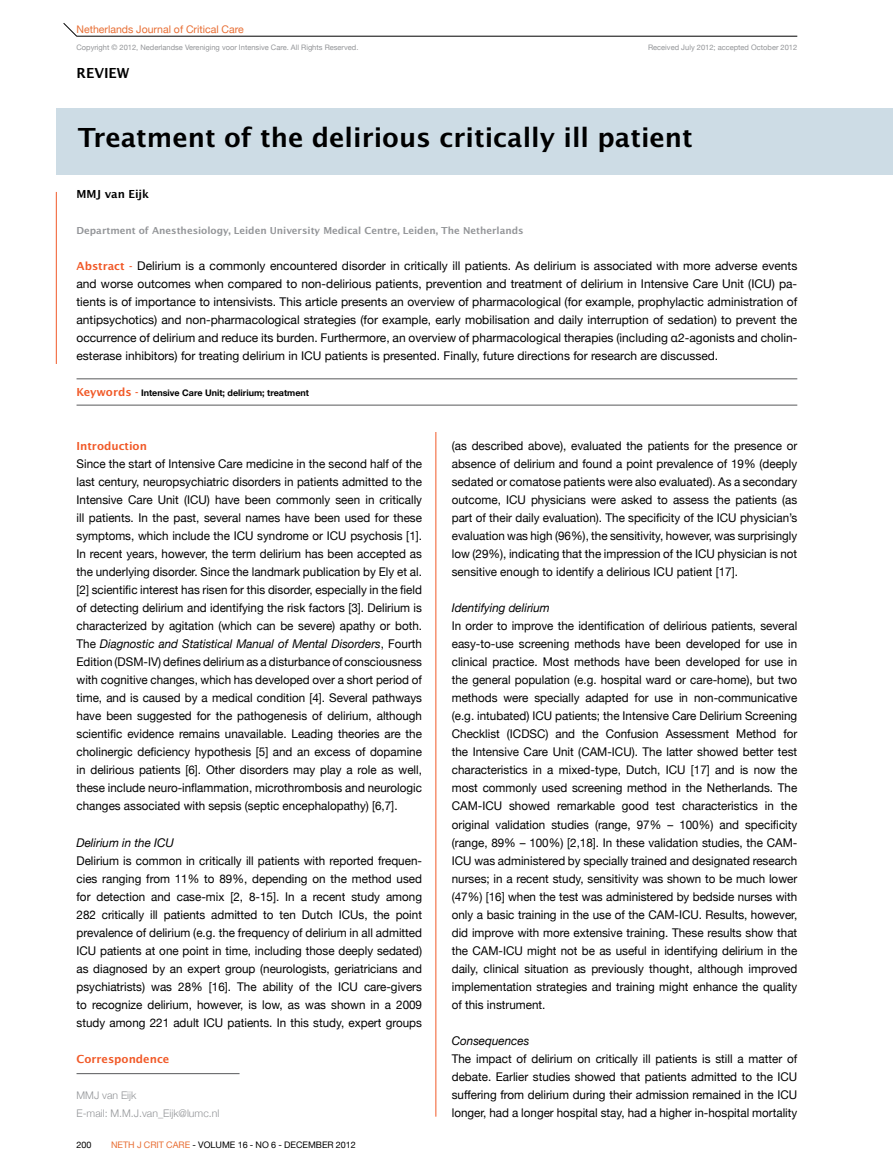
<style>
.page{position:relative;width:893px;height:1170px;background:#fff}
.page>*{position:absolute;margin:0;border:0;box-sizing:border-box;transform-origin:0 0}
.t1{font:600 28.5px "Lucida Sans EF";color:#000}
.t2{font:600 15px "Lucida Sans EF";color:#000}
.t3{font:12px/18px "Helvetica Neue";color:#000;text-align:justify}
.t4{font:italic 12px "Helvetica Neue";color:#000}
.t5{font:600 12px "Lucida Sans EF";color:#f15a29}
.t6{font:600 12px "Lucida Sans EF";color:#000}
.t7{font:600 10.5px "Lucida Sans EF";color:#939598}
.t8{font:300 10.5px/18px "Helvetica Neue";color:#939598}
.t9{font:10.5px "Helvetica Neue";color:#e86e34}
.t10{font:700 9px "Helvetica Neue";color:#000}
.t11{font:9px "Helvetica Neue";color:#000}
.t12{font:7.5px "Helvetica Neue";color:#939598}
.s1{font-family:"Lucida Sans EF";font-weight:600;color:#f15a29}
.s2{font-family:"Lucida Sans EF";font-weight:600;font-size:12px;color:#f15a29}
.s3{font-style:italic}
.s4{color:#e86e34}
</style>
<div class="page">
<hr style="left:77px;top:36px;width:720px;height:1px;background:#000">
<svg style="left:63px;top:23px;width:14px;height:14px"></svg>
<hr style="left:435px;top:238px;width:1px;height:878px;background:#f15a29">
<div style="left:56px;top:108px;width:836px;height:66px;background:#cddce5"></div>
<hr style="left:56px;top:192px;width:1px;height:172px;background:#f15a29">
<hr style="left:77px;top:378px;width:720px;height:1px;background:#58595b">
<hr style="left:77px;top:405px;width:720px;height:1px;background:#58595b">
<hr style="left:77px;top:1073px;width:163px;height:1px;background:#58595b">
<p class="t9" style="left:77px;top:20px;width:169px">Netherlands Journal of Critical Care</p>
<p class="t12" style="left:77px;top:41px;width:283px">Copyright © 2012, Nederlandse Vereniging voor Intensive Care. All Rights Reserved.</p>
<p class="t12" style="left:648px;top:41px;width:151px">Received July 2012; accepted October 2012</p>
<p class="t2" style="left:77px;top:65px;width:43px">Review</p>
<h1 class="t1" style="left:78px;top:123px;width:617px">Treatment of the delirious critically ill patient</h1>
<p class="t6" style="left:77px;top:188px;width:74px">MMJ van Eijk</p>
<p class="t7" style="left:77px;top:225px;width:449px">Department of Anesthesiology, Leiden U niversity Medical Centre, Leiden, The Netherlands</p>
<p class="t3" style="left:77px;top:256px;width:722px"><span class="s1">Abstract -</span> Delirium is a commonly encountered disorder in critically ill patients. As delirium is associated with more adverse events and worse outcomes when compared to non-delirious patients, prevention and treatment of delirium in Intensive Care Unit (ICU) pa&shy;tients is of importance to intensivists. This article presents an overview of pharmacological (for example, prophylactic administration of antipsychotics) and non-pharmacological strategies (for example, early mobilisation and daily interruption of sedation) to prevent the occurrence of delirium and reduce its burden. Furthermore, an overview of pharmacological therapies (including α2-agonists and cholin&shy;esterase inhibitors) for treating delirium in ICU patients is presented. Finally, future directions for research are discussed.</p>
<p class="t10" style="left:77px;top:385px;width:234px"><span class="s2">Keywords -</span> Intensive Care Unit; delirium; treatment</p>
<p class="t5" style="left:77px;top:440px;width:72px">I ntroduction</p>
<p class="t3" style="left:77px;top:454px;width:347px">Since the start of Intensive Care medicine in the second half of the last century, neuropsychiatric disorders in patients admitted to the Intensive Care Unit (ICU) have been commonly seen in critically ill patients. In the past, several names have been used for these symptoms, which include the ICU syndrome or ICU psychosis [1].<br>In recent years, however, the term delirium has been accepted as the underlying disorder. Since the landmark publication by Ely et al. [2] scientific interest has risen for this disorder, especially in the field of detecting delirium and identifying the risk factors [3]. Delirium is characterized by agitation (which can be severe) apathy or both.<br>The <span class="s3">Diagnostic and Statistical Manual of Mental Disorders</span>, Fourth Edition (DSM-IV) defines delirium as a disturbance of consciousness with cognitive changes, which has developed over a short period of time, and is caused by a medical condition [4]. Several pathways have been suggested for the pathogenesis of delirium, although scientific evidence remains unavailable. Leading theories are the cholinergic deficiency hypothesis [5] and an excess of dopamine in delirious patients [6]. Other disorders may play a role as well, these include neuro-inflammation, microthrombosis and neurologic changes associated with sepsis (septic encephalopathy) [6,7].</p>
<p class="t4" style="left:77px;top:832px;width:99px">Delirium in the ICU</p>
<p class="t3" style="left:77px;top:850px;width:347px">Delirium is common in critically ill patients with reported frequen&shy;cies ranging from 11% to 89%, depending on the method used for detection and case-mix [2, 8-15]. In a recent study among 282 critically ill patients admitted to ten Dutch ICUs, the point prevalence of delirium (e.g. the frequency of delirium in all admitted ICU patients at one point in time, including those deeply sedated) as diagnosed by an expert group (neurologists, geriatricians and psychiatrists) was 28% [16]. The ability of the ICU care-givers to recognize delirium, however, is low, as was shown in a 2009 study among 221 adult ICU patients. In this study, expert groups</p>
<p class="t5" style="left:77px;top:1052px;width:94px">Correspondence</p>
<p class="t8" style="left:77px;top:1085px;width:144px">MMJ van Eijk<br>E-mail: M.M.J.van_Eijk@lumc.nl</p>
<p class="t11" style="left:77px;top:1137px;width:17px">200</p>
<p class="t11" style="left:111px;top:1137px;width:246px"><span class="s4">NETH J CRIT CARE</span> - VOLUME 16 - NO 6 - DECEMBER 2012</p>
<p class="t3" style="left:452px;top:436px;width:347px">(as described above), evaluated the patients for the presence or absence of delirium and found a point prevalence of 19% (deeply sedated or comatose patients were also evaluated). As a secondary outcome, ICU physicians were asked to assess the patients (as part of their daily evaluation). The specificity of the ICU physician’s evaluation was high (96%), the sensitivity, however, was surprisingly low (29%), indicating that the impression of the ICU physician is not sensitive enough to identify a delirious ICU patient [17].</p>
<p class="t4" style="left:452px;top:598px;width:100px">Identifying delirium</p>
<p class="t3" style="left:452px;top:616px;width:347px">In order to improve the identification of delirious patients, several easy-to-use screening methods have been developed for use in clinical practice. Most methods have been developed for use in the general population (e.g. hospital ward or care-home), but two methods were specially adapted for use in non-communicative (e.g. intubated) ICU patients; the Intensive Care Delirium Screening Checklist (ICDSC) and the Confusion Assessment Method for the Intensive Care Unit (CAM-ICU). The latter showed better test characteristics in a mixed-type, Dutch, ICU [17] and is now the most commonly used screening method in the Netherlands. The CAM-ICU showed remarkable good test characteristics in the original validation studies (range, 97% – 100%) and specificity (range, 89% – 100%) [2,18]. In these validation studies, the CAM-ICU was administered by specially trained and designated research nurses; in a recent study, sensitivity was shown to be much lower (47%) [16] when the test was administered by bedside nurses with only a basic training in the use of the CAM-ICU. Results, however, did improve with more extensive training. These results show that the CAM-ICU might not be as useful in identifying delirium in the daily, clinical situation as previously thought, although improved implementation strategies and training might enhance the quality of this instrument.</p>
<p class="t4" style="left:452px;top:1030px;width:79px">Consequences</p>
<p class="t3" style="left:452px;top:1048px;width:347px">The impact of delirium on critically ill patients is still a matter of debate. Earlier studies showed that patients admitted to the ICU suffering from delirium during their admission remained in the ICU longer, had a longer hospital stay, had a higher in-hospital mortality</p>
</div>
